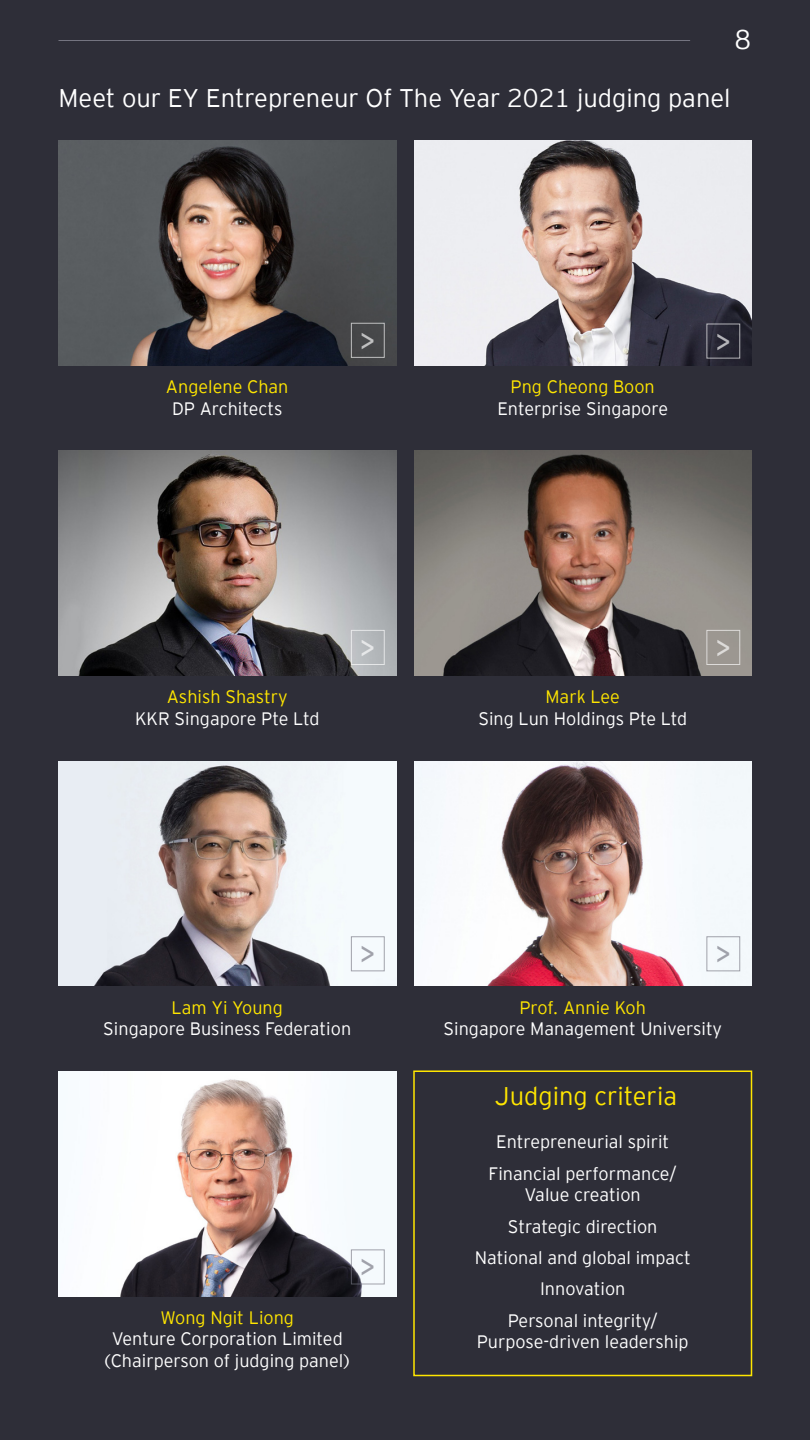
<style>
.page{position:relative;width:810px;height:1440px;background:#2e2e38}
.page>*{position:absolute;margin:0;border:0;box-sizing:border-box;transform-origin:0 0}
.t1{font:300 27px "EY Interstate";color:#fff}
.t2{font:300 25.5px "EY Interstate";color:#fff}
.t3{font:300 25.5px "EY Interstate";color:#ffe600}
.t4{font:25.5px "EY Interstate";color:#fff}
.t5{font:25.5px "EY Interstate";color:#747480}
.t6{font:300 18px/31.3px "EY Interstate";color:#fff;text-align:center}
.t7{font:300 18px "EY Interstate";color:#ffe600}
</style>
<div class="page">
<hr style="left:58px;top:40px;width:632px;height:1px;background:#747480">
<img style="left:414px;top:141px;width:337px;height:224px">
<img style="left:414px;top:451px;width:337px;height:225px">
<div style="left:706px;top:630px;width:34px;height:35px;border:1px solid #fff"></div>
<img style="left:414px;top:761px;width:338px;height:225px">
<img style="left:58px;top:141px;width:338px;height:225px">
<img style="left:58px;top:451px;width:338px;height:225px">
<div style="left:351px;top:630px;width:34px;height:35px;border:1px solid #fff"></div>
<img style="left:58px;top:761px;width:338px;height:225px">
<img style="left:58px;top:1071px;width:338px;height:225px">
<div style="left:351px;top:1250px;width:34px;height:34px;border:1px solid #747480"></div>
<div style="left:413px;top:1070px;width:339px;height:306px;border:2px solid #ffe600"></div>
<h1 class="t1" style="left:734px;top:20px;width:18px">8</h1>
<h2 class="t2" style="left:58px;top:80px;width:674px">Meet our EY Entrepreneur Of The Year 2021 judging panel</h2>
<p class="t7" style="left:166px;top:374px;width:124px">Angelene Chan</p>
<p class="t6" style="left:172px;top:392px;width:112px">DP Architects</p>
<h2 class="t4" style="left:360px;top:323px;width:17px">&gt;</h2>
<p class="t7" style="left:511px;top:374px;width:146px">Png Cheong Boon</p>
<p class="t6" style="left:497px;top:392px;width:172px">Enterprise Singapore</p>
<h2 class="t4" style="left:715px;top:323px;width:17px">&gt;</h2>
<p class="t7" style="left:167px;top:684px;width:122px">Ashish Shastry</p>
<p class="t6" style="left:135px;top:702px;width:186px">KKR Singapore Pte Ltd</p>
<h2 class="t4" style="left:360px;top:630px;width:17px">&gt;</h2>
<p class="t7" style="left:545px;top:684px;width:76px">Mark Lee</p>
<p class="t6" style="left:478px;top:702px;width:210px">Sing Lun Holdings Pte Ltd</p>
<h2 class="t4" style="left:715px;top:630px;width:17px">&gt;</h2>
<h2 class="t5" style="left:360px;top:936px;width:17px">&gt;</h2>
<p class="t7" style="left:172px;top:994px;width:113px">Lam Yi Young</p>
<p class="t6" style="left:103px;top:1012px;width:249px">Singapore Business Federation</p>
<h2 class="t5" style="left:360px;top:1249px;width:17px">&gt;</h2>
<p class="t7" style="left:160px;top:1305px;width:135px">Wong Ngit Liong</p>
<p class="t6" style="left:105px;top:1327px;width:246px;line-height:21.6px">Venture Corporation Limited (Chairperson of judging panel)</p>
<h2 class="t5" style="left:715px;top:936px;width:17px">&gt;</h2>
<p class="t7" style="left:519px;top:994px;width:128px">Prof. Annie Koh</p>
<p class="t6" style="left:444px;top:1012px;width:280px">Singapore Management University</p>
<h2 class="t3" style="left:495px;top:1078px;width:184px">Judging criteria</h2>
<p class="t6" style="left:489px;top:1125px;width:190px">Entrepreneurial spirit<br>Financial performance/</p>
<p class="t6" style="left:475px;top:1178px;width:217px">Value creation<br>Strategic direction<br>National and global impact<br>Innovation<br>Personal integrity/</p>
<p class="t6" style="left:477px;top:1325px;width:213px">Purpose-driven leadership</p>
</div>
